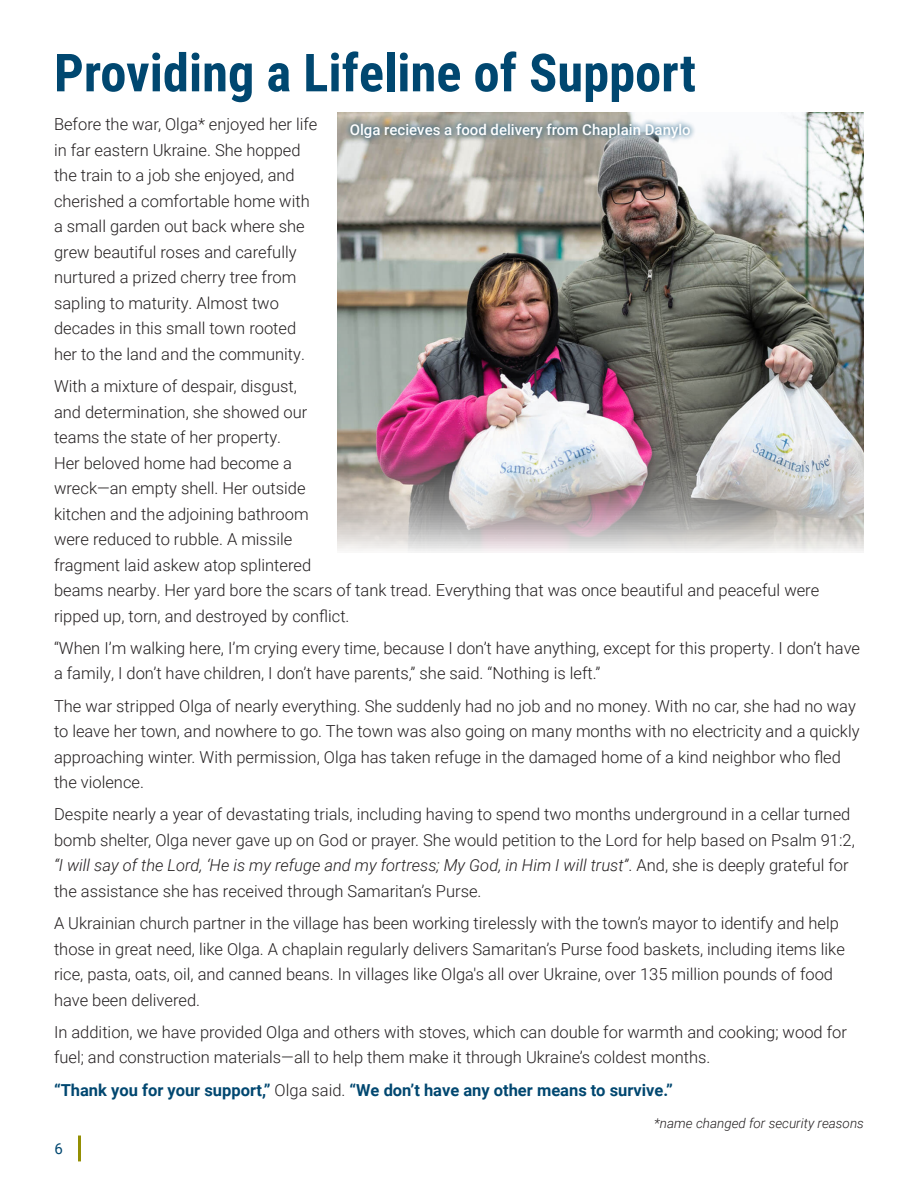
<style>
.page{position:relative;width:918px;height:1188px;background:#fff}
.page>*{position:absolute;margin:0;border:0;box-sizing:border-box;transform-origin:0 0}
.t1{font:700 52.5px "Roboto Condensed";color:#004770}
.Body_Text{font:300 16.5px/25.5px "Roboto";color:#231f20}
.Body_Text-2{font:700 16.5px "Roboto";color:#004770}
.Inset_Caption{font:500 15px "Roboto";color:#fff}
.t2{font:15px "Roboto";color:#004770}
.Body_Text-3{font:italic 300 13.5px "Roboto";color:#231f20}
.s1{font-style:italic}
.s2{font-weight:300;color:#231f20}
</style>
<div class="page">
<hr style="left:78px;top:1136px;width:3px;height:25px;background:#948f03">
<img style="left:338px;top:112px;width:526px;height:440px">
<div style="left:344px;top:117px;width:352px;height:27px;background:#004770;opacity:.96"></div>
<p class="t1" style="left:54px;top:36px;width:644px">Providing a Lifeline of Support</p>
<p class="Body_Text" style="left:54px;top:111px;width:265px">Before the war, Olga* enjoyed her life in far eastern Ukraine. She hopped the train to a job she enjoyed, and cherished a comfortable home with a small garden out back where she grew beautiful roses and carefully nurtured a prized cherry tree from sapling to maturity. Almost two decades in this small town rooted her to the land and the community.</p>
<p class="Body_Text" style="left:54px;top:373px;width:767px">With a mixture of despair, disgust,<br>and determination, she showed our<br>teams the state of her property.<br>Her beloved home had become a<br>wreck—an empty shell. Her outside<br>kitchen and the adjoining bathroom<br>were reduced to rubble. A missile<br>fragment laid askew atop splintered<br>beams nearby. Her yard bore the scars of tank tread. Everything that was once beautiful and peaceful were ripped up, torn, and destroyed by conflict.</p>
<p class="Body_Text" style="left:54px;top:635px;width:808px">“When I’m walking here, I’m crying every time, because I don’t have anything, except for this property. I don’t have a family, I don’t have children, I don’t have parents,” she said. “Nothing is left.”</p>
<p class="Body_Text" style="left:54px;top:692px;width:807px">The war stripped Olga of nearly everything. She suddenly had no job and no money. With no car, she had no way to leave her town, and nowhere to go. The town was also going on many months with no electricity and a quickly approaching winter. With permission, Olga has taken refuge in the damaged home of a kind neighbor who fled the violence.</p>
<p class="Body_Text" style="left:54px;top:801px;width:802px">Despite nearly a year of devastating trials, including having to spend two months underground in a cellar turned bomb shelter, Olga never gave up on God or prayer. She would petition to the Lord for help based on Psalm 91:2, <span class="s1">“I will say of the Lord, ‘He is my refuge and my fortress; My God, in Him I will trust”</span>. And, she is deeply grateful for the assistance she has received through Samaritan’s Purse.</p>
<p class="Body_Text" style="left:54px;top:910px;width:792px">A Ukrainian church partner in the village has been working tirelessly with the town’s mayor to identify and help those in great need, like Olga. A chaplain regularly delivers Samaritan’s Purse food baskets, including items like rice, pasta, oats, oil, and canned beans. In villages like Olga's all over Ukraine, over 135 million pounds of food have been delivered.</p>
<p class="Body_Text" style="left:54px;top:1019px;width:795px">In addition, we have provided Olga and others with stoves, which can double for warmth and cooking; wood for fuel; and construction materials—all to help them make it through Ukraine’s coldest months.</p>
<p class="Body_Text-2" style="left:54px;top:1078px;width:620px">“Thank you for your support,” <span class="s2">Olga said.</span> “We don’t have any other means to survive.”</p>
<p class="Body_Text-3" style="left:654px;top:1114px;width:211px">*name changed for security reasons</p>
<p class="Inset_Caption" style="left:350px;top:119px;width:342px">Olga recieves a food delivery from Chaplain Danylo</p>
<p class="t2" style="left:55px;top:1138px;width:10px">6</p>
</div>
